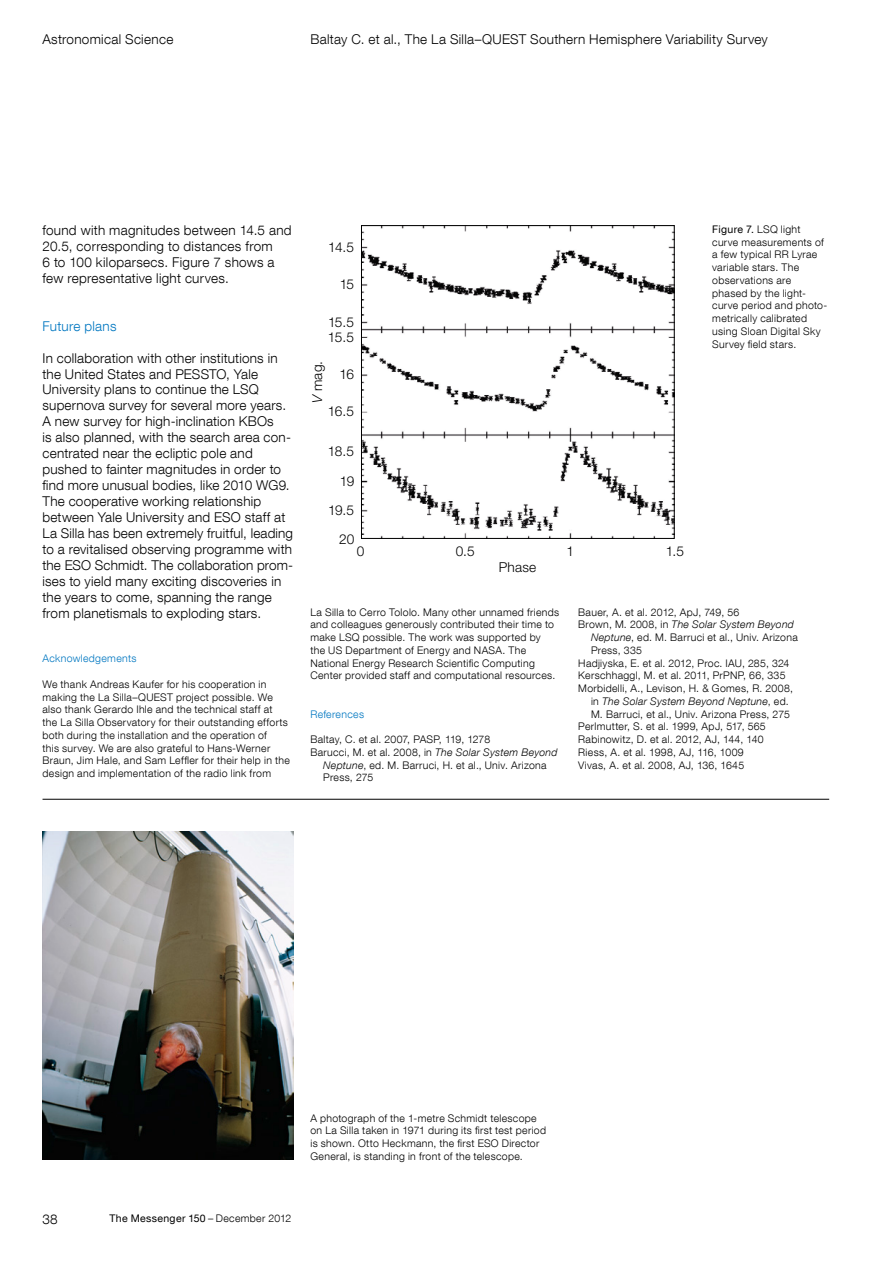
<style>
.page{position:relative;width:893px;height:1263px;background:#fff}
.page>*{position:absolute;margin:0;border:0;box-sizing:border-box;transform-origin:0 0}
.t1{font:300 13.65px/29.1px "Helvetica Neue LT Com";letter-spacing:-.045em;color:#000}
._45_9pt{font:300 13.5px/15.9px "Helvetica Neue LT Com";letter-spacing:.015em;color:#000}
._45_9pt_blue{font:300 13.5px "Helvetica Neue LT Com";letter-spacing:.02em;color:#0077c1}
._45_7pt_ZA_3_mm{font:300 10.5px/12.8px "Helvetica Neue LT Com";letter-spacing:.03em;color:#000}
._45_7pt_ZA_3_mm-2{font:italic 300 10.5px "Helvetica Neue LT Com";letter-spacing:.025em;color:#000}
.t2{font:10.5px "Helvetica Neue LT Com";letter-spacing:.03em;color:#000}
._45_7pt_ZA_3_mm-3{font:300 10.5px "Helvetica Neue LT Com";letter-spacing:.03em;color:#0077c1}
.s1{font-style:italic}
.s2{font-weight:400}
.s3{font-style:normal}
.s4{font-weight:300}
</style>
<div class="page">
<img style="left:363px;top:227px;width:309px;height:310px">
<div style="left:361px;top:225px;width:313px;height:314px;border:1px solid #000"></div>
<hr style="left:43px;top:799px;width:786px;height:1px;background:#000">
<img style="left:43px;top:831px;width:250px;height:329px">
<p class="_45_9pt" style="left:43px;top:31px;width:132px">Astronomical Science</p>
<p class="_45_9pt" style="left:310px;top:31px;width:459px">Baltay C. et al., The La Silla–QUEST Southern Hemisphere Variability Survey</p>
<p class="_45_9pt" style="left:43px;top:222px;width:251px">found with magnitudes between 14.5 and 20.5, corresponding to distances from<br>6 to 100 kiloparsecs. Figure 7 shows a few representative light curves.</p>
<p class="_45_9pt_blue" style="left:43px;top:318px;width:76px">Future plans</p>
<p class="_45_9pt" style="left:43px;top:350px;width:252px">In collaboration with other institutions in the United States and PESSTO, Yale University plans to continue the LSQ supernova survey for several more years.<br>A new survey for high-inclination KBOs<br>is also planned, with the search area con&shy;centrated near the ecliptic pole and pushed to fainter magnitudes in order to find more unusual bodies, like 2010 WG9.<br>The cooperative working relationship between Yale University and ESO staff at La Silla has been extremely fruitful, leading to a revitalised observing programme with the ESO Schmidt. The collaboration prom&shy;ises to yield many exciting discoveries in the years to come, spanning the range from planetismals to exploding stars.</p>
<p class="_45_7pt_ZA_3_mm-3" style="left:43px;top:652px;width:95px">Acknowledgements</p>
<p class="_45_7pt_ZA_3_mm" style="left:43px;top:678px;width:249px">We thank Andreas Kaufer for his cooperation in making the La Silla–QUEST project possible. We also thank Gerardo Ihle and the technical staff at the La Silla Observatory for their outstanding efforts both during the installation and the operation of<br>this survey. We are also grateful to Hans-Werner Braun, Jim Hale, and Sam Leffler for their help in the design and implementation of the radio link from</p>
<p class="t1" style="left:328px;top:232px;width:27px">14.5</p>
<p class="t1" style="left:340px;top:270px;width:16px">15</p>
<p class="t1" style="left:328px;top:314px;width:27px;line-height:14.9px">15.5<br>15.5</p>
<p class="t1" style="left:340px;top:359px;width:16px">16</p>
<p class="t1" style="left:328px;top:396px;width:28px">16.5</p>
<p class="t1" style="left:328px;top:437px;width:28px;text-align:right">18.5<br>19<br>19.5</p>
<p class="t1" style="left:302px;top:403px;width:44px;rotate:-90deg"><span class="s1">V</span> mag.</p>
<p class="t1" style="left:339px;top:524px;width:17px">20</p>
<p class="t1" style="left:357px;top:536px;width:9px">0</p>
<p class="t1" style="left:456px;top:536px;width:21px">0.5</p>
<p class="t1" style="left:499px;top:553px;width:39px">Phase</p>
<p class="_45_7pt_ZA_3_mm" style="left:712px;top:223px;width:117px"><span class="s2">Figure 7.</span> LSQ light curve measurements of a few typical RR Lyrae variable stars. The observations are phased by the light&shy;curve period and photo&shy;metrically calibrated using Sloan Digital Sky<br>Survey field stars.</p>
<p class="t1" style="left:566px;top:536px;width:9px">1</p>
<p class="t1" style="left:666px;top:536px;width:20px">1.5</p>
<p class="_45_7pt_ZA_3_mm" style="left:310px;top:605px;width:250px">La Silla to Cerro Tololo. Many other unnamed friends and colleagues generously contributed their time to make LSQ possible. The work was supported by<br>the US Department of Energy and NASA. The National Energy Research Scientific Computing Center provided staff and computational resources.</p>
<p class="_45_7pt_ZA_3_mm-3" style="left:310px;top:707px;width:55px">References</p>
<p class="_45_7pt_ZA_3_mm" style="left:310px;top:733px;width:181px">Baltay, C. et al. 2007, PASP, 119, 1278</p>
<p class="_45_7pt_ZA_3_mm" style="left:323px;top:746px;width:236px;text-indent:-13px">Barucci, M. et al. 2008, in <span class="s1">The Solar System Beyond<br>Neptune</span>, ed. M. Barruci, H. et al., Univ. Arizona<br>Press, 275</p>
<p class="_45_7pt_ZA_3_mm" style="left:578px;top:605px;width:163px">Bauer, A. et al. 2012, ApJ, 749, 56</p>
<p class="_45_7pt_ZA_3_mm-2" style="left:578px;top:618px;width:217px"><span class="s3">Brown, M. 2008, in</span> The Solar System Beyond</p>
<p class="_45_7pt_ZA_3_mm" style="left:578px;top:631px;width:221px"><span class="s1">-Neptune</span>, ed. M. Barruci et al., Univ. Arizona</p>
<p class="_45_7pt_ZA_3_mm" style="left:591px;top:643px;width:52px">Press, 335</p>
<p class="_45_7pt_ZA_3_mm" style="left:578px;top:656px;width:213px">Hadjiyska, E. et al. 2012, Proc. IAU, 285, 324</p>
<p class="_45_7pt_ZA_3_mm" style="left:578px;top:669px;width:209px">Kerschhaggl, M. et al. 2011, PrPNP, 66, 335</p>
<p class="_45_7pt_ZA_3_mm" style="left:591px;top:682px;width:203px;text-indent:-13px">Morbidelli, A., Levison, H. &amp; Gomes, R. 2008, in <span class="s1">The Solar System Beyond Neptune</span>, ed.<br>M. Barruci, et al., Univ. Arizona Press, 275</p>
<p class="_45_7pt_ZA_3_mm" style="left:578px;top:720px;width:189px">Perlmutter, S. et al. 1999, ApJ, 517, 565</p>
<p class="_45_7pt_ZA_3_mm" style="left:578px;top:733px;width:187px">Rabinowitz, D. et al. 2012, AJ, 144, 140</p>
<p class="_45_7pt_ZA_3_mm" style="left:578px;top:746px;width:167px">Riess, A. et al. 1998, AJ, 116, 1009</p>
<p class="_45_7pt_ZA_3_mm" style="left:578px;top:758px;width:167px">Vivas, A. et al. 2008, AJ, 136, 1645</p>
<p class="_45_7pt_ZA_3_mm" style="left:310px;top:1111px;width:237px">A photograph of the 1-metre Schmidt telescope on La Silla taken in 1971 during its first test period is shown. Otto Heckmann, the first ESO Director General, is standing in front of the telescope.</p>
<p class="_45_9pt" style="left:43px;top:1211px;width:17px">38</p>
<p class="t2" style="left:109px;top:1211px;width:183px">The Messenger 150 <span class="s4">– December 2012</span></p>
</div>
